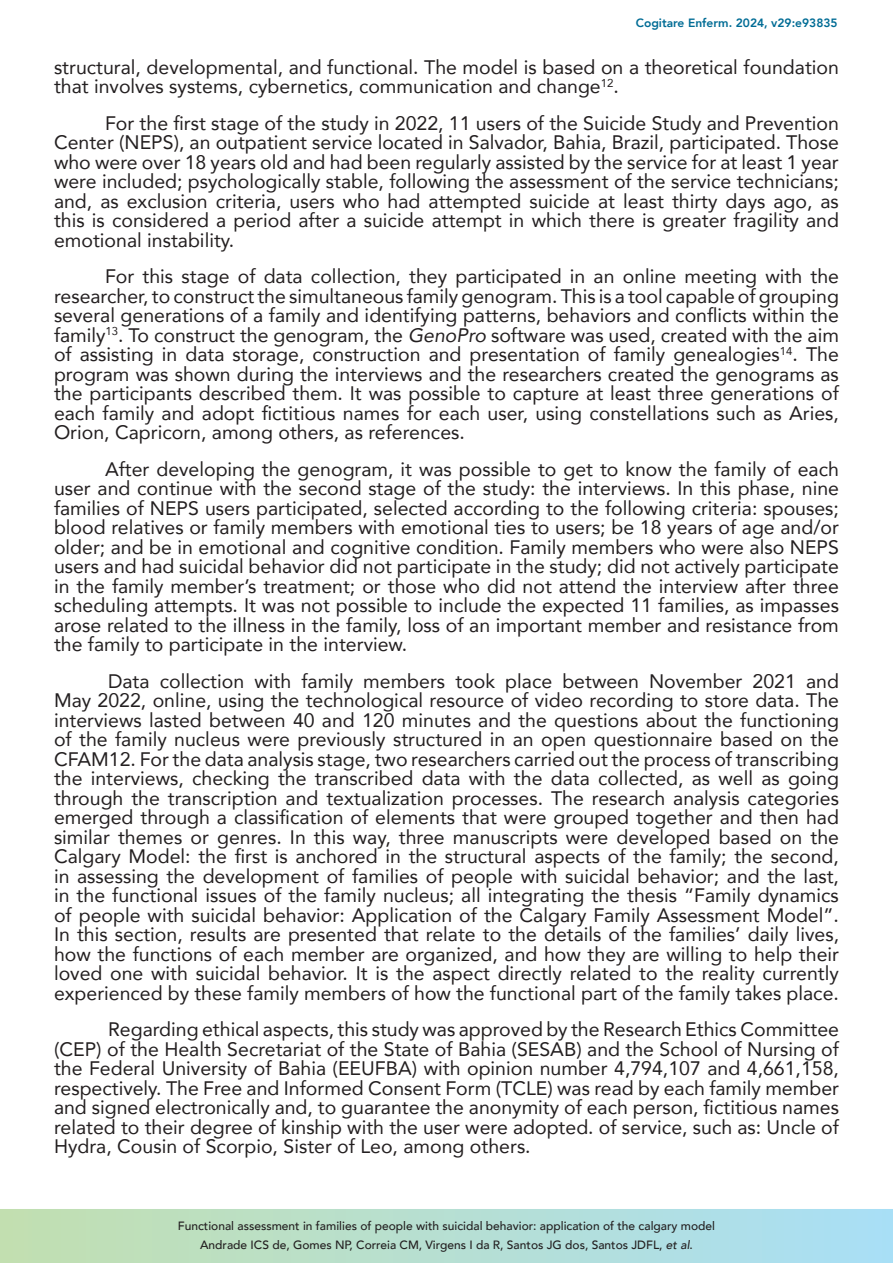
<style>
.page{position:relative;width:893px;height:1263px;background:#fff}
.page>*{position:absolute;margin:0;border:0;box-sizing:border-box;transform-origin:0 0}
.t1{font:19.5px/19.5px "Avenir";color:#231f20;text-align:justify}
.t2{font:500 12px/18.6px "Avenir";color:#231f20;text-align:center}
.t3{font:800 12px "Avenir";color:#006c95}
.s1{font-style:italic}
</style>
<div class="page">
<svg style="left:0;top:1209px;width:893px;height:54px;background:#b6dfd2"></svg>
<p class="t3" style="left:636px;top:12px;width:203px">Cogitare Enferm. 2024, v29:e93835</p>
<p class="t1" style="left:54px;top:56px;width:786px">structural, developmental, and functional. The model is based on a theoretical foundation that involves systems, cybernetics, communication and change<sup>12</sup>.</p>
<p class="t1" style="left:54px;top:112px;width:786px;text-indent:51px">For the first stage of the study in 2022, 11 users of the Suicide Study and Prevention Center (NEPS), an outpatient service located in Salvador, Bahia, Brazil, participated. Those who were over 18 years old and had been regularly assisted by the service for at least 1 year were included; psychologically stable, following the assessment of the service technicians; and, as exclusion criteria, users who had attempted suicide at least thirty days ago, as this is considered a period after a suicide attempt in which there is greater fragility and emotional instability.</p>
<p class="t1" style="left:54px;top:266px;width:786px;text-indent:51px">For this stage of data collection, they participated in an online meeting with the researcher, to construct the simultaneous family genogram. This is a tool capable of grouping several generations of a family and identifying patterns, behaviors and conflicts within the family<sup>13</sup>. To construct the genogram, the <span class="s1">GenoPro</span> software was used, created with the aim of assisting in data storage, construction and presentation of family genealogies<sup>14</sup>. The program was shown during the interviews and the researchers created the genograms as the participants described them. It was possible to capture at least three generations of each family and adopt fictitious names for each user, using constellations such as Aries, Orion, Capricorn, among others, as references.</p>
<p class="t1" style="left:54px;top:458px;width:786px;text-indent:51px">After developing the genogram, it was possible to get to know the family of each user and continue with the second stage of the study: the interviews. In this phase, nine families of NEPS users participated, selected according to the following criteria: spouses; blood relatives or family members with emotional ties to users; be 18 years of age and/or older; and be in emotional and cognitive condition. Family members who were also NEPS users and had suicidal behavior did not participate in the study; did not actively participate in the family member’s treatment; or those who did not attend the interview after three scheduling attempts. It was not possible to include the expected 11 families, as impasses arose related to the illness in the family, loss of an important member and resistance from the family to participate in the interview.</p>
<p class="t1" style="left:54px;top:670px;width:787px;text-indent:54px">Data collection with family members took place between November 2021 and May 2022, online, using the technological resource of video recording to store data. The interviews lasted between 40 and 120 minutes and the questions about the functioning of the family nucleus were previously structured in an open questionnaire based on the CFAM12. For the data analysis stage, two researchers carried out the process of transcribing the interviews, checking the transcribed data with the data collected, as well as going through the transcription and textualization processes. The research analysis categories emerged through a classification of elements that were grouped together and then had similar themes or genres. In this way, three manuscripts were developed based on the Calgary Model: the first is anchored in the structural aspects of the family; the second, in assessing the development of families of people with suicidal behavior; and the last, in the functional issues of the family nucleus; all integrating the thesis “Family dynamics of people with suicidal behavior: Application of the Calgary Family Assessment Model”.<br>In this section, results are presented that relate to the details of the families’ daily lives, how the functions of each member are organized, and how they are willing to help their loved one with suicidal behavior. It is the aspect directly related to the reality currently experienced by these family members of how the functional part of the family takes place.</p>
<p class="t1" style="left:54px;top:1019px;width:786px;text-indent:54px">Regarding ethical aspects, this study was approved by the Research Ethics Committee (CEP) of the Health Secretariat of the State of Bahia (SESAB) and the School of Nursing of the Federal University of Bahia (EEUFBA) with opinion number 4,794,107 and 4,661,158, respectively. The Free and Informed Consent Form (TCLE) was read by each family member and signed electronically and, to guarantee the anonymity of each person, fictitious names related to their degree of kinship with the user were adopted. of service, such as: Uncle of Hydra, Cousin of Scorpio, Sister of Leo, among others.</p>
<p class="t2" style="left:178px;top:1216px;width:539px">Functional assessment in families of people with suicidal behavior: application of the calgary model<br>Andrade ICS de, Gomes NP, Correia CM, Virgens I da R, Santos JG dos, Santos JDFL, <span class="s1">et al</span>.</p>
</div>
